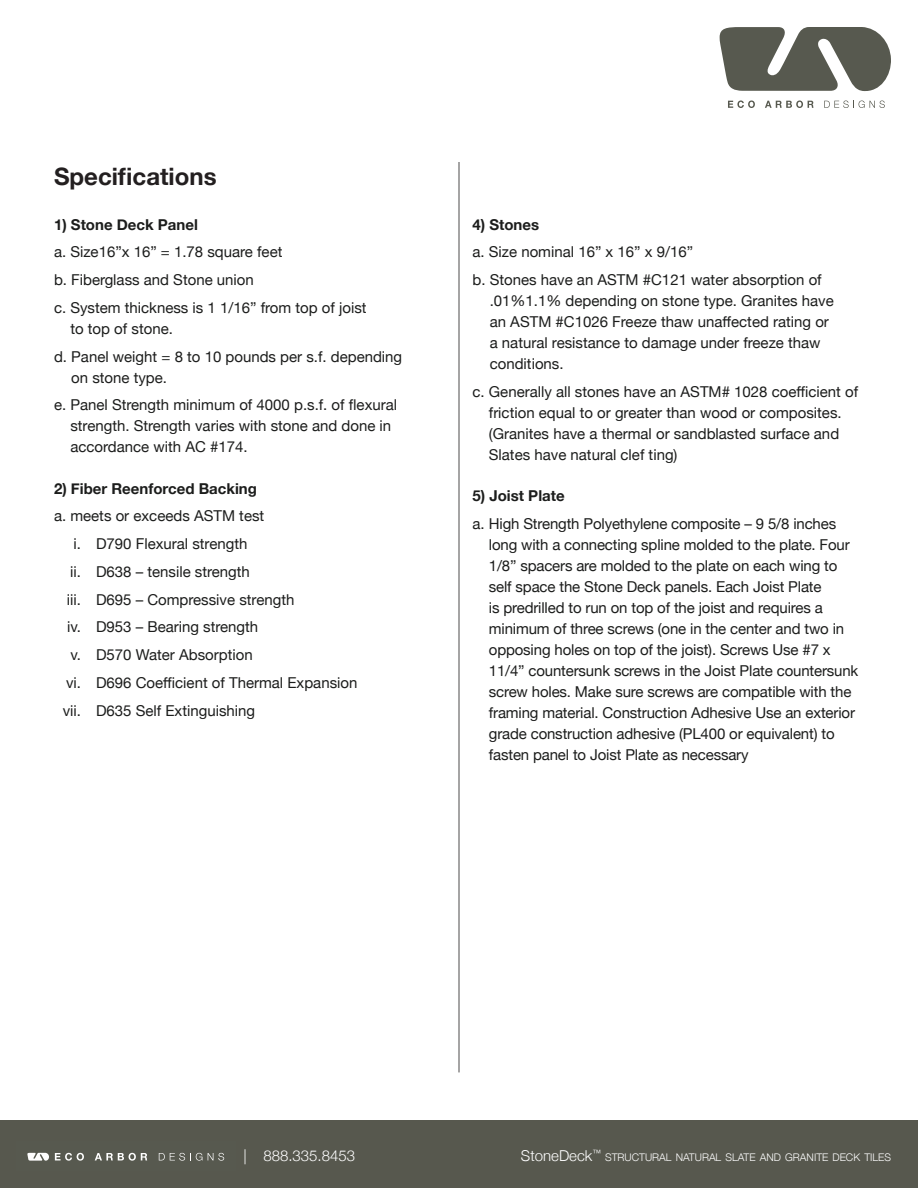
<style>
.page{position:relative;width:918px;height:1188px;background:#fff}
.page>*{position:absolute;margin:0;border:0;box-sizing:border-box;transform-origin:0 0}
.Paragraph_Style_1{font:700 24px "Helvetica Neue";color:#231f20}
.t1{font:15px/21px "Helvetica Neue";color:#1c1d1c}
.t2{font:700 15px "Helvetica Neue";color:#1c1d1c}
.t3{font:300 15px "Helvetica Neue";color:#fff}
.t4{font:300 10.5px "Helvetica Neue";color:#fff}
</style>
<div class="page">
<div style="left:0;top:1120px;width:918px;height:68px;background:#57584e"></div>
<svg style="left:27px;top:1153px;width:22px;height:8px"></svg>
<svg style="left:55px;top:1153px;width:29px;height:8px"></svg>
<svg style="left:95px;top:1153px;width:52px;height:8px"></svg>
<svg style="left:159px;top:1153px;width:43px;height:8px"></svg>
<svg style="left:208px;top:1153px;width:16px;height:8px"></svg>
<svg style="left:720px;top:27px;width:171px;height:65px"></svg>
<svg style="left:728px;top:101px;width:27px;height:7px"></svg>
<svg style="left:765px;top:101px;width:49px;height:7px"></svg>
<svg style="left:824px;top:101px;width:61px;height:7px"></svg>
<hr style="left:459px;top:162px;width:1px;height:910px;background:#4d4b4a">
<p class="Paragraph_Style_1" style="left:54px;top:158px;width:164px">Specifications</p>
<p class="t2" style="left:54px;top:212px;width:145px">1) Stone Deck Panel</p>
<p class="t1" style="left:54px;top:242px;width:230px">a. Size16”x 16” = 1.78 square feet</p>
<p class="t1" style="left:54px;top:270px;width:201px">b. Fiberglass and Stone union</p>
<p class="t1" style="left:70px;top:298px;width:298px;text-indent:-16px">c. System thickness is 1 1/16” from top of joist to top of stone.</p>
<p class="t1" style="left:71px;top:347px;width:333px;text-indent:-17px">d. Panel weight = 8 to 10 pounds per s.f. depending on stone type.</p>
<p class="t1" style="left:70px;top:395px;width:328px;text-indent:-16px">e. Panel Strength minimum of 4000 p.s.f. of flexural strength. Strength varies with stone and done in accordance with AC #174.</p>
<p class="t2" style="left:54px;top:476px;width:205px">2) Fiber Reenforced Backing</p>
<p class="t1" style="left:54px;top:506px;width:212px">a. meets or exceeds ASTM test</p>
<p class="t1" style="left:74px;top:534px;width:175px">i. D790 Flexural strength</p>
<p class="t1" style="left:70px;top:562px;width:181px">ii. D638 – tensile strength</p>
<p class="t1" style="left:67px;top:590px;width:229px">iii. D695 – Compressive strength</p>
<p class="t1" style="left:67px;top:617px;width:193px">iv. D953 – Bearing strength</p>
<p class="t1" style="left:70px;top:645px;width:184px">v. D570 Water Absorption</p>
<p class="t1" style="left:66px;top:673px;width:293px">vi. D696 Coefficient of Thermal Expansion</p>
<p class="t1" style="left:63px;top:701px;width:194px">vii. D635 Self Extinguishing</p>
<p class="t2" style="left:472px;top:212px;width:68px">4) Stones</p>
<p class="t1" style="left:472px;top:242px;width:222px">a. Size nominal 16” x 16” x 9/16”</p>
<p class="t1" style="left:490px;top:270px;width:345px;text-indent:-17px">b. Stones have an ASTM #C121 water absorption of .01%1.1% depending on stone type. Granites have an ASTM #C1026 Freeze thaw unaffected rating or a natural resistance to damage under freeze thaw conditions.</p>
<p class="t1" style="left:489px;top:382px;width:371px;text-indent:-16px">c. Generally all stones have an ASTM# 1028 coefficient of friction equal to or greater than wood or composites. (Granites have a thermal or sandblasted surface and Slates have natural clef ting)</p>
<p class="t2" style="left:472px;top:484px;width:94px">5) Joist Plate</p>
<p class="t1" style="left:489px;top:514px;width:371px;text-indent:-16px">a. High Strength Polyethylene composite – 9 5/8 inches long with a connecting spline molded to the plate. Four 1/8” spacers are molded to the plate on each wing to self space the Stone Deck panels. Each Joist Plate<br>is predrilled to run on top of the joist and requires a minimum of three screws (one in the center and two in opposing holes on top of the joist). Screws Use #7 x 11/4” countersunk screws in the Joist Plate countersunk screw holes. Make sure screws are compatible with the framing material. Construction Adhesive Use an exterior grade construction adhesive (PL400 or equivalent) to fasten panel to Joist Plate as necessary</p>
<p class="t3" style="left:243px;top:1144px;width:113px">| 888.335.8453</p>
<p class="t3" style="left:521px;top:1144px;width:82px">StoneDeck<sup>™</sup></p>
<p class="t4" style="left:605px;top:1149px;width:287px">STRUCTURAL NATURAL SLATE AND GRANITE DECK TILES</p>
</div>
